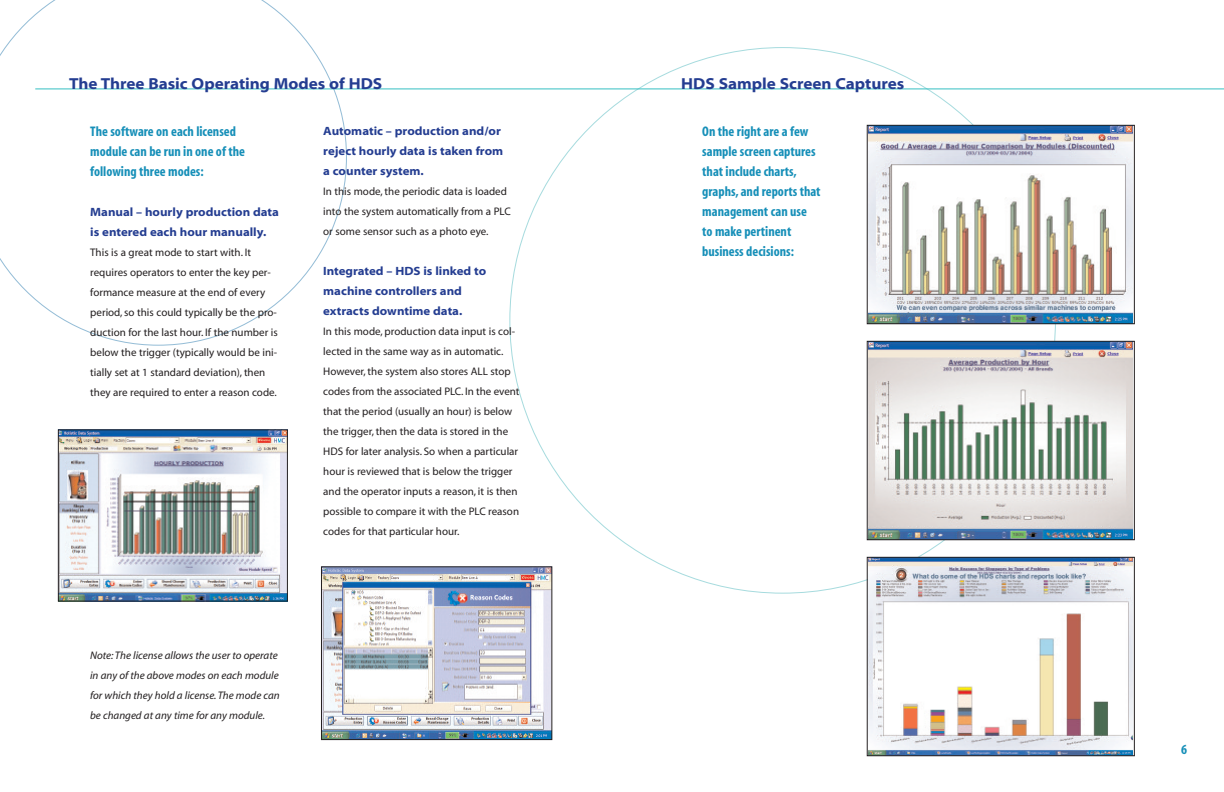
<style>
.page{position:relative;width:1224px;height:792px;background:#fff}
.page>*{position:absolute;margin:0;border:0;box-sizing:border-box;transform-origin:0 0}
.t1{font:16px "Myriad MM.215.700";color:#243d91}
.t2{font:14px/20px "Myriad MM.700.300";color:#168fb8}
.t3{font:12px/20px "Myriad MM.215.700";color:#243d91}
.t4{font:11px/20px "Myriad MM.412.601";color:#231f20}
.t5{font:11px/20px "Myriad MM It.412.601";color:#231f20}
</style>
<div class="page">
<svg style="left:0;top:0;width:347px;height:345px"></svg>
<hr style="left:35px;top:89px;width:1189px;height:1px;background:#35bfc2">
<img style="left:60px;top:432px;width:226px;height:167px">
<div style="left:58px;top:430px;width:230px;height:171px;border:1px solid #231f20"></div>
<img style="left:323px;top:569px;width:227px;height:169px">
<div style="left:321px;top:567px;width:231px;height:173px;border:1px solid #231f20"></div>
<img style="left:869px;top:127px;width:264px;height:195px">
<div style="left:867px;top:125px;width:268px;height:199px;border:1px solid #231f20"></div>
<img style="left:869px;top:343px;width:264px;height:195px">
<div style="left:867px;top:341px;width:268px;height:199px;border:1px solid #231f20"></div>
<img style="left:869px;top:559px;width:264px;height:195px">
<div style="left:867px;top:557px;width:268px;height:199px;border:1px solid #231f20"></div>
<h1 class="t1" style="left:69px;top:77px;width:315px">The Three Basic Operating Modes of HDS</h1>
<h1 class="t1" style="left:681px;top:77px;width:225px">HDS Sample Screen Captures</h1>
<p class="t2" style="left:90px;top:122px;width:156px">The software on each licensed module can be run in one of the following three modes:</p>
<p class="t3" style="left:90px;top:203px;width:190px">Manual – hourly production data is entered each hour manually.</p>
<p class="t4" style="left:90px;top:243px;width:189px">This is a great mode to start with. It requires operators to enter the key per&shy;formance measure at the end of every period, so this could typically be the pro&shy;duction for the last hour. If the number is below the trigger (typically would be ini&shy;tially set at 1 standard deviation), then they are required to enter a reason code.</p>
<p class="t3" style="left:323px;top:122px;width:182px">Automatic – production and/or reject hourly data is taken from a counter system.</p>
<p class="t4" style="left:323px;top:182px;width:189px">In this mode, the periodic data is loaded into the system automatically from a PLC or some sensor such as a photo eye.</p>
<p class="t3" style="left:323px;top:262px;width:165px">Integrated – HDS is linked to machine controllers and extracts downtime data.</p>
<p class="t4" style="left:323px;top:322px;width:198px">In this mode, production data input is col&shy;lected in the same way as in automatic.<br>However, the system also stores ALL stop codes from the associated PLC. In the event that the period (usually an hour) is below the trigger, then the data is stored in the HDS for later analysis. So when a particular hour is reviewed that is below the trigger and the operator inputs a reason, it is then possible to compare it with the PLC reason codes for that particular hour.</p>
<p class="t5" style="left:90px;top:647px;width:191px">Note: The license allows the user to operate in any of the above modes on each module for which they hold a license.The mode can be changed at any time for any module.</p>
<p class="t2" style="left:702px;top:122px;width:120px">On the right are a few sample screen captures that include charts, graphs, and reports that management can use to make pertinent business decisions:</p>
<p class="t2" style="left:1181px;top:741px;width:7px">6</p>
</div>
